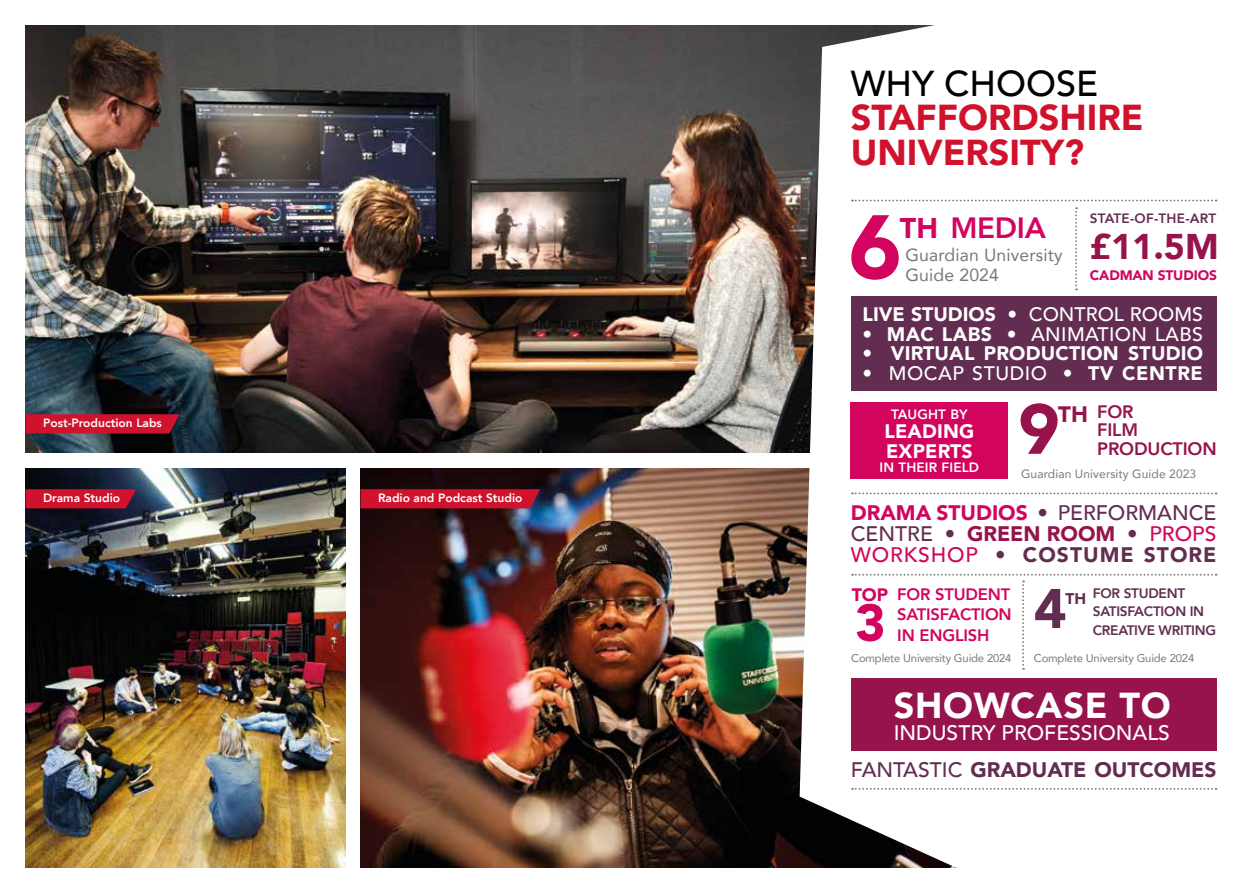
<style>
.page{position:relative;width:1259px;height:893px;background:#fff}
.page>*{position:absolute;margin:0;border:0;box-sizing:border-box;transform-origin:0 0}
.t1{font:900 89.7px "Avenir";color:#d3045e}
.t2{font:900 70.05px "Avenir";color:#96134b}
.t3{font:900 55.2px "Avenir";color:#622d50}
.t4{font:900 51.6px "Avenir";color:#d3045e}
.t5{font:900 36px/34.5px "Avenir";color:#d0122d}
.t6{font:900 36px "Avenir";letter-spacing:.02em;color:#fff}
.t7{font:500 36px "Avenir";color:#000}
.t8{font:900 35.7px "Avenir";color:#96134b}
.t9{font:800 29.4px "Avenir";letter-spacing:-.01em;color:#d3045e}
.t10{font:900 22.35px "Avenir";color:#96134b}
.t11{font:500 21px/21px "Avenir";color:#622d50;text-align:justify}
.t12{font:900 21px "Avenir";color:#622d50}
.t13{font:500 21px "Avenir";color:#fff}
.t14{font:500 19.5px "Avenir";letter-spacing:.02em;color:#fff}
.t15{font:900 19.5px/19.5px "Avenir";letter-spacing:.01em;color:#fff}
.t16{font:500 19.5px "Avenir";color:#fff}
.t17{font:800 18px/18.5px "Avenir";letter-spacing:-.01em;color:#96134b}
.t18{font:900 18px "Avenir";color:#d3045e}
.t19{font:17.55px/19.8px "Avenir";letter-spacing:.01em;color:#76777a}
.t20{font:800 16.5px/20.4px "Avenir";letter-spacing:-.01em;color:#d3045e;text-align:justify}
.t21{font:900 15.45px "Avenir";color:#622d50}
.t22{font:900 13.8px "Avenir";letter-spacing:-.01em;color:#d3045e}
.t23{font:800 13.65px/18.3px "Avenir";letter-spacing:-.02em;color:#622d50}
.t24{font:800 13.5px "Avenir";letter-spacing:.01em;color:#fff}
.t25{font:800 13.5px "Avenir";letter-spacing:.02em;color:#622d50}
.t26{font:800 12px "Avenir";color:#fff}
.t27{font:12px "Avenir";letter-spacing:.01em;color:#76777a}
.t28{font:11.25px "Avenir";letter-spacing:-.015em;color:#76777a}
.s1{font-weight:900;font-size:28.5px}
.s2{font-weight:900}
.s3{font-weight:900;color:#d3045e}
.s4{font-weight:900;color:#96134b}
.s5{color:#d3045e}
.s6{font-weight:500}
</style>
<div class="page">
<img style="left:360px;top:468px;width:439px;height:399px">
<img style="left:26px;top:26px;width:773px;height:426px">
<svg style="left:799px;top:25px;width:419px;height:843px"></svg>
<svg style="left:852px;top:492px;width:364px;height:2px"></svg>
<svg style="left:852px;top:788px;width:364px;height:2px"></svg>
<svg style="left:852px;top:200px;width:364px;height:1px"></svg>
<svg style="left:1075px;top:207px;width:2px;height:83px"></svg>
<svg style="left:852px;top:574px;width:364px;height:96px"></svg>
<img style="left:26px;top:468px;width:319px;height:399px">
<svg style="left:26px;top:414px;width:154px;height:19px;background:#c6132d"></svg>
<svg style="left:26px;top:489px;width:110px;height:19px;background:#c5122d"></svg>
<svg style="left:360px;top:489px;width:180px;height:19px;background:#c8122d"></svg>
<div style="left:850px;top:296px;width:366px;height:95px;background:#622d50"></div>
<div style="left:850px;top:403px;width:158px;height:76px;background:#d3045e"></div>
<div style="left:850px;top:678px;width:366px;height:72px;background:#96134b"></div>
<p class="t26" style="left:43px;top:414px;width:120px">Post-Production Labs</p>
<p class="t26" style="left:43px;top:489px;width:79px">Drama Studio</p>
<p class="t26" style="left:378px;top:489px;width:146px">Radio and Podcast Studio</p>
<h3 class="t7" style="left:850px;top:52px;width:249px">WHY CHOOSE</h3>
<h3 class="t5" style="left:850px;top:99px;width:294px">STAFFORDSHIRE<br>UNIVERSITY?</h3>
<h1 class="t1" style="left:848px;top:171px;width:55px">6</h1>
<h3 class="t9" style="left:900px;top:205px;width:147px"><span class="s1">TH</span> MEDIA</h3>
<p class="t19" style="left:905px;top:244px;width:159px">Guardian University<br>Guide 2024</p>
<p class="t25" style="left:1090px;top:208px;width:128px">STATE-OF-THE-ART</p>
<h3 class="t8" style="left:1090px;top:216px;width:130px">£11.5M</h3>
<p class="t22" style="left:1090px;top:263px;width:128px">CADMAN STUDIOS</p>
<p class="t16" style="left:862px;top:298px;width:342px"><span class="s2">LIVE STUDIOS</span> • CONTROL ROOMS</p>
<p class="t14" style="left:862px;top:317px;width:342px">• <span class="s2">MAC LABS</span> • ANIMATION LABS</p>
<p class="t15" style="left:862px;top:343px;width:342px">• VIRTUAL PRODUCTION STUDIO</p>
<p class="t14" style="left:862px;top:356px;width:342px"><span class="s2">•</span> MOCAP STUDIO • <span class="s2">TV CENTRE</span></p>
<p class="t24" style="left:891px;top:403px;width:78px">TAUGHT BY</p>
<p class="t15" style="left:884px;top:421px;width:92px">LEADING<br>EXPERTS</p>
<p class="t24" style="left:879px;top:457px;width:101px">IN THEIR FIELD</p>
<h2 class="t2" style="left:1018px;top:369px;width:43px">9</h2>
<p class="t10" style="left:1058px;top:395px;width:31px">TH</p>
<p class="t17" style="left:1097px;top:403px;width:121px">FOR<br>FILM<br>PRODUCTION</p>
<p class="t27" style="left:1021px;top:464px;width:177px">Guardian University Guide 2023</p>
<p class="t11" style="left:850px;top:501px;width:367px"><span class="s3">DRAMA STUDIOS</span> • PERFORMANCE CENTRE • <span class="s4">GREEN ROOM</span> • <span class="s5">PROPS WORKSHOP</span> • <span class="s2">COSTUME STORE</span></p>
<p class="t18" style="left:851px;top:579px;width:38px">TOP</p>
<h3 class="t4" style="left:855px;top:579px;width:32px">3</h3>
<p class="t20" style="left:897px;top:584px;width:116px">FOR STUDENT SATISFACTION IN ENGLISH</p>
<p class="t23" style="left:1092px;top:584px;width:125px">FOR STUDENT<br>SATISFACTION IN<br>CREATIVE WRITING</p>
<h3 class="t3" style="left:1034px;top:561px;width:34px">4</h3>
<p class="t21" style="left:1065px;top:585px;width:22px">TH</p>
<p class="t28" style="left:851px;top:649px;width:162px">Complete University Guide 2024</p>
<p class="t28" style="left:1034px;top:649px;width:162px">Complete University Guide 2024</p>
<h3 class="t6" style="left:893px;top:674px;width:279px">SHOWCASE TO</h3>
<p class="t13" style="left:893px;top:715px;width:278px">INDUSTRY PROFESSIONALS</p>
<p class="t12" style="left:850px;top:752px;width:367px"><span class="s6">FANTASTIC</span> GRADUATE OUTCOMES</p>
</div>
